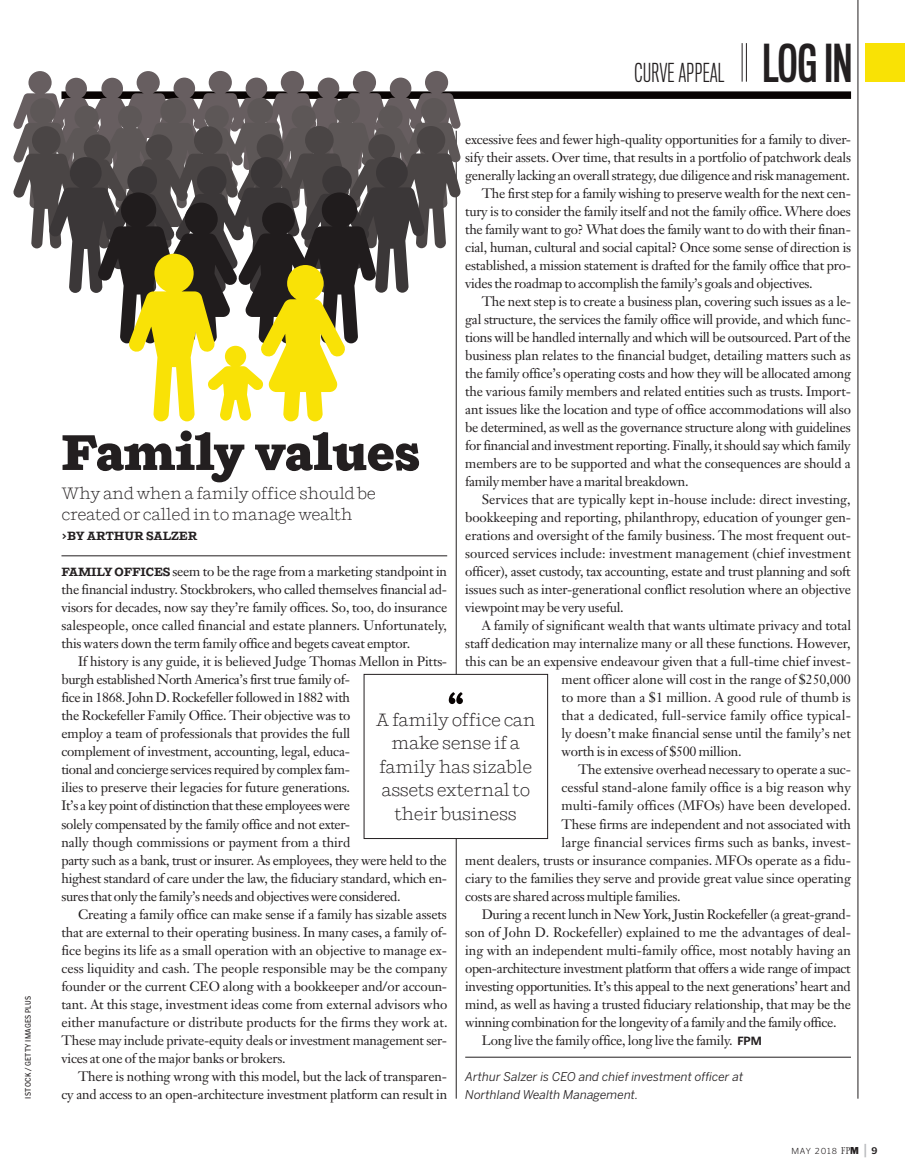
<style>
.page{position:relative;width:905px;height:1175px;background:#fff}
.page>*{position:absolute;margin:0;border:0;box-sizing:border-box;transform-origin:0 0}
.t1{font:900 50.25px "Shift";letter-spacing:-.01em;color:#231f20}
.t2{font:48px "Titling Gothic FB Comp Standard";color:#231f20}
.t3{font:300 24px "Titling Gothic FB Comp";letter-spacing:.02em;color:#231f20}
.small_quote{font:300 17.85px/23.4px "Shift";letter-spacing:-.025em;color:#231f20;text-align:center}
.dek_small{font:300 16.5px/20.7px "Shift";letter-spacing:-.025em;color:#231f20}
.Janson_ragged_indent{font:13.5px/18px "Janson Text";letter-spacing:-.015em;color:#231f20;text-align:justify}
.Janson_no_indent{font:13.5px/18px "Janson Text";letter-spacing:-.02em;color:#231f20;text-align:justify}
.Janson_ragged_indent-2{font:13.5px "Janson Text";letter-spacing:.005em;color:#231f20}
.Janson_ragged_indent-3{font:13.5px "Janson Text";letter-spacing:.01em;color:#231f20}
.end_text_ital{font:italic 12px "Benton Sans";letter-spacing:.005em;color:#231f20}
.dek_small-2{font:700 12px "Shift";letter-spacing:-.01em;color:#231f20}
.t4{font:300 9px "Poynter Gothic Text";letter-spacing:.1em;color:#231f20}
.Photo_credit{font:7.5px "Poynter Agate Zero Comp";letter-spacing:.04em;color:#231f20}
.s1{font-family:"Poynter Gothic Text";font-weight:700;font-size:12px}
.s2{font-family:"Shift";font-weight:700;font-size:12px}
.s3{font-family:"Post Serif Regluar";font-weight:400;font-size:10.2px}
.s4{font-family:"Franklin Gothic";font-weight:800;font-size:10.2px}
.s5{font-weight:700;font-size:14.25px;color:#bcbdc0}
.s6{font-weight:700;font-size:9.75px}
</style>
<div class="page">
<div style="left:61px;top:91px;width:790px;height:8px;background:#080302"></div>
<hr style="left:741px;top:43px;width:1px;height:39px;background:#231f20">
<hr style="left:746px;top:43px;width:1px;height:39px;background:#231f20">
<hr style="left:456px;top:131px;width:1px;height:967px;background:#231f20">
<hr style="left:61px;top:555px;width:386px;height:1px;background:#231f20">
<div style="left:865px;top:43px;width:39px;height:39px;background:#f9e205"></div>
<hr style="left:857px;top:0;width:1px;height:1098px;background:#231f20">
<div style="left:363px;top:674px;width:185px;height:165px;background:#fff;border:1px solid #231f20"></div>
<svg style="left:449px;top:692px;width:14px;height:12px"></svg>
<hr style="left:465px;top:1056px;width:386px;height:1px;background:#231f20">
<svg style="left:13px;top:71px;width:447px;height:350px"></svg>
<p class="Photo_credit" style="left:24px;top:1098px;width:104px;rotate:-90deg">ISTOCK / GETTY IMAGES PLUS</p>
<p class="t3" style="left:634px;top:59px;width:91px">CURVE APPEAL</p>
<p class="t2" style="left:762px;top:35px;width:91px">LOG IN</p>
<p class="Janson_ragged_indent" style="left:465px;top:130px;width:387px">excessive fees and fewer high-quality opportunities for a family to diver&shy;sify their assets. Over time, that results in a portfolio of patchwork deals generally lacking an overall strategy, due diligence and risk management.</p>
<p class="Janson_ragged_indent" style="left:465px;top:184px;width:387px;text-indent:17px">The first step for a family wishing to preserve wealth for the next cen&shy;tury is to consider the family itself and not the family office. Where does the family want to go? What does the family want to do with their finan&shy;cial, human, cultural and social capital? Once some sense of direction is established, a mission statement is drafted for the family office that pro&shy;vides the roadmap to accomplish the family’s goals and objectives.</p>
<p class="Janson_ragged_indent" style="left:465px;top:292px;width:387px;text-indent:17px">The next step is to create a business plan, covering such issues as a le&shy;gal structure, the services the family office will provide, and which func&shy;tions will be handled internally and which will be outsourced. Part of the business plan relates to the financial budget, detailing matters such as the family office’s operating costs and how they will be allocated among the various family members and related entities such as trusts. Import&shy;ant issues like the location and type of office accommodations will also be determined, as well as the governance structure along with guidelines for financial and investment reporting. Finally, it should say which family members are to be supported and what the consequences are should a family member have a marital breakdown.</p>
<p class="Janson_ragged_indent" style="left:465px;top:490px;width:387px;text-indent:17px">Services that are typically kept in-house include: direct investing, bookkeeping and reporting, philanthropy, education of younger gen&shy;erations and oversight of the family business. The most frequent out&shy;sourced services include: investment management (chief investment officer), asset custody, tax accounting, estate and trust planning and soft issues such as inter-generational conflict resolution where an objective viewpoint may be very useful.</p>
<p class="Janson_ragged_indent" style="left:482px;top:616px;width:371px">A family of significant wealth that wants ultimate privacy and total</p>
<p class="Janson_ragged_indent" style="left:465px;top:634px;width:387px">staff dedication may internalize many or all these functions. However,</p>
<p class="Janson_ragged_indent" style="left:465px;top:652px;width:387px">this can be an expensive endeavour given that a full-time chief invest-</p>
<p class="Janson_ragged_indent" style="left:561px;top:670px;width:291px">ment officer alone will cost in the range of $250,000</p>
<p class="Janson_ragged_indent" style="left:561px;top:688px;width:291px">to more than a $1 million. A good rule of thumb is</p>
<p class="Janson_ragged_indent-3" style="left:561px;top:707px;width:291px">that a dedicated, full-service family office typical-</p>
<p class="Janson_ragged_indent" style="left:561px;top:724px;width:291px">ly doesn’t make financial sense until the family’s net</p>
<p class="Janson_ragged_indent" style="left:561px;top:742px;width:182px">worth is in excess of $500 million.</p>
<p class="Janson_ragged_indent" style="left:578px;top:760px;width:274px">The extensive overhead necessary to operate a suc-</p>
<p class="Janson_ragged_indent" style="left:561px;top:778px;width:291px">cessful stand-alone family office is a big reason why</p>
<p class="Janson_ragged_indent-2" style="left:561px;top:797px;width:291px">multi-family offices (MFOs) have been developed.</p>
<p class="Janson_ragged_indent" style="left:561px;top:814px;width:291px">These firms are independent and not associated with</p>
<p class="Janson_ragged_indent-2" style="left:561px;top:833px;width:291px">large financial services firms such as banks, invest-</p>
<p class="Janson_ragged_indent" style="left:465px;top:850px;width:387px">ment dealers, trusts or insurance companies. MFOs operate as a fidu-</p>
<p class="Janson_ragged_indent" style="left:465px;top:868px;width:387px">ciary to the families they serve and provide great value since operating</p>
<p class="Janson_ragged_indent" style="left:465px;top:886px;width:217px">costs are shared across multiple families.</p>
<p class="Janson_ragged_indent" style="left:465px;top:904px;width:387px;text-indent:17px">During a recent lunch in New York, Justin Rockefeller (a great-grand&shy;son of John D. Rockefeller) explained to me the advantages of deal&shy;ing with an independent multi-family office, most notably having an open-architecture investment platform that offers a wide range of impact investing opportunities. It’s this appeal to the next generations’ heart and mind, as well as having a trusted fiduciary relationship, that may be the winning combination for the longevity of a family and the family office.</p>
<p class="Janson_ragged_indent" style="left:482px;top:1030px;width:281px">Long live the family office, long live the family. <span class="s1">FPM</span></p>
<p class="t1" style="left:61px;top:421px;width:360px">Family values</p>
<p class="dek_small" style="left:61px;top:483px;width:316px">Why and when a family office should be created or called in to manage wealth</p>
<p class="dek_small-2" style="left:61px;top:529px;width:137px">&gt;BY ARTHUR SALZER</p>
<p class="Janson_no_indent" style="left:61px;top:562px;width:387px"><span class="s2">FAMILY OFFICES</span> seem to be the rage from a marketing standpoint in the financial industry. Stockbrokers, who called themselves financial ad&shy;visors for decades, now say they’re family offices. So, too, do insurance salespeople, once called financial and estate planners. Unfortunately, this waters down the term family office and begets caveat emptor.</p>
<p class="Janson_ragged_indent" style="left:61px;top:652px;width:387px;text-align:left;text-indent:17px">If history is any guide, it is believed Judge Thomas Mellon in Pitts&shy;burgh established North America’s first true family of-<br>fice in 1868. John D. Rockefeller followed in 1882 with<br>the Rockefeller Family Office. Their objective was to<br>employ a team of professionals that provides the full<br>complement of investment, accounting, legal, educa-<br>tional and concierge services required by complex fam-<br>ilies to preserve their legacies for future generations.<br>It’s a key point of distinction that these employees were<br>solely compensated by the family office and not exter-<br>nally though commissions or payment from a third<br>party such as a bank, trust or insurer. As employees, they were held to the highest standard of care under the law, the fiduciary standard, which en&shy;sures that only the family’s needs and objectives were considered.</p>
<p class="Janson_ragged_indent" style="left:61px;top:904px;width:387px;text-indent:17px">Creating a family office can make sense if a family has sizable assets that are external to their operating business. In many cases, a family of&shy;fice begins its life as a small operation with an objective to manage ex&shy;cess liquidity and cash. The people responsible may be the company founder or the current CEO along with a bookkeeper and/or accoun&shy;tant. At this stage, investment ideas come from external advisors who either manufacture or distribute products for the firms they work at.<br>These may include private-equity deals or investment management ser&shy;vices at one of the major banks or brokers.</p>
<p class="Janson_ragged_indent" style="left:61px;top:1066px;width:387px;text-align:right">There is nothing wrong with this model, but the lack of transparen-<br>cy and access to an open-architecture investment platform can result in</p>
<p class="small_quote" style="left:376px;top:708px;width:161px">A family office can make sense if a family has sizable assets external to their business</p>
<p class="end_text_ital" style="left:465px;top:1069px;width:279px">Arthur Salzer is CEO and chief investment officer at</p>
<p class="end_text_ital" style="left:465px;top:1087px;width:175px">Northland Wealth Management.</p>
<p class="t4" style="left:791px;top:1145px;width:88px">MAY 2018 <span class="s3">FP</span><span class="s4">M</span> <span class="s5">|</span> <span class="s6">9</span></p>
</div>
